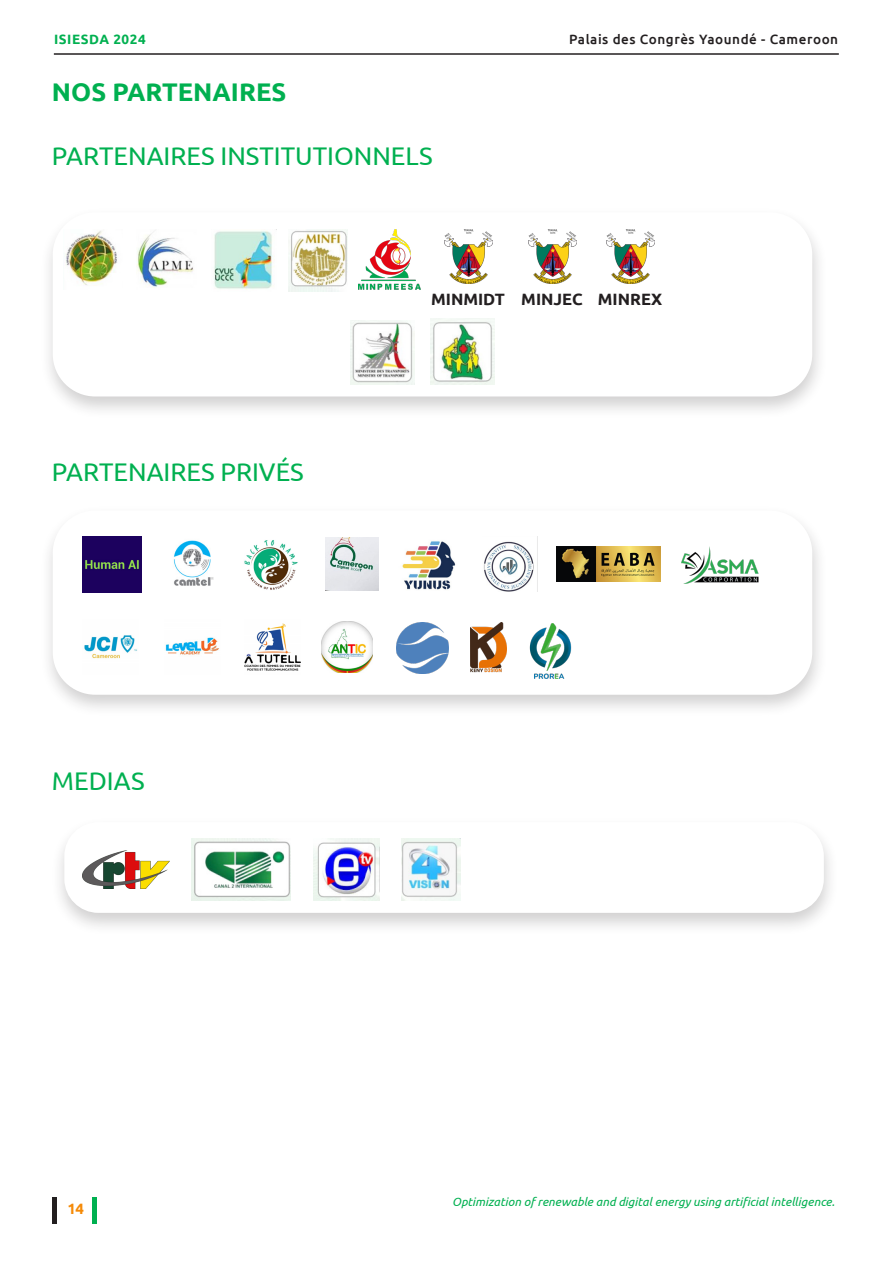
<style>
.page{position:relative;width:893px;height:1263px;background:#fff}
.page>*{position:absolute;margin:0;border:0;box-sizing:border-box;transform-origin:0 0}
.t1{font:25.5px "Ubuntu";color:#00b050}
.t2{font:700 25.5px "Ubuntu";color:#00b050}
.t3{font:700 16.35px "Ubuntu";color:#231f20}
.t4{font:700 15px "Ubuntu";color:#f58a07}
.t5{font:500 13.5px "Ubuntu";letter-spacing:.04em;color:#231f20}
.t6{font:700 13.5px "Ubuntu";letter-spacing:.04em;color:#00b050}
.t7{font:italic 12px "Ubuntu";color:#00b050}
</style>
<div class="page">
<hr style="left:52px;top:1197px;width:4px;height:27px;background:#231f20">
<hr style="left:92px;top:1197px;width:4px;height:27px;background:#00b050">
<hr style="left:54px;top:53px;width:785px;height:2px;background:#231f20">
<div style="left:39px;top:206px;width:788px;height:213px;background:#231f20;opacity:.21"></div>
<div style="left:53px;top:212px;width:759px;height:184px;background:#fff;border-radius:43px"></div>
<div style="left:39px;top:505px;width:788px;height:212px;background:#231f20;opacity:.21"></div>
<div style="left:53px;top:510px;width:759px;height:185px;background:#fff;border-radius:43px"></div>
<div style="left:51px;top:816px;width:788px;height:119px;background:#231f20;opacity:.21"></div>
<div style="left:64px;top:822px;width:760px;height:91px;background:#fff;border-radius:34px"></div>
<img style="left:557px;top:547px;width:104px;height:35px">
<img style="left:83px;top:536px;width:58px;height:56px">
<img style="left:173px;top:540px;width:41px;height:46px">
<img style="left:325px;top:538px;width:53px;height:53px">
<img style="left:244px;top:540px;width:54px;height:50px">
<img style="left:402px;top:541px;width:54px;height:49px">
<img style="left:483px;top:541px;width:51px;height:51px">
<img style="left:84px;top:635px;width:53px;height:24px">
<img style="left:165px;top:637px;width:54px;height:18px">
<img style="left:245px;top:623px;width:55px;height:48px">
<img style="left:321px;top:621px;width:52px;height:52px">
<img style="left:444px;top:229px;width:48px;height:55px">
<img style="left:528px;top:229px;width:48px;height:55px">
<img style="left:606px;top:229px;width:48px;height:55px">
<img style="left:358px;top:229px;width:62px;height:61px">
<img style="left:82px;top:850px;width:87px;height:39px">
<img style="left:65px;top:230px;width:52px;height:55px">
<img style="left:137px;top:231px;width:57px;height:57px">
<img style="left:214px;top:231px;width:60px;height:59px">
<img style="left:288px;top:229px;width:59px;height:63px">
<img style="left:350px;top:321px;width:65px;height:64px">
<img style="left:430px;top:318px;width:64px;height:67px">
<img style="left:192px;top:839px;width:98px;height:61px">
<img style="left:401px;top:839px;width:60px;height:61px">
<img style="left:314px;top:839px;width:65px;height:61px">
<img style="left:397px;top:622px;width:52px;height:52px">
<img style="left:471px;top:622px;width:35px;height:51px">
<img style="left:682px;top:546px;width:76px;height:37px">
<img style="left:511px;top:623px;width:82px;height:72px">
<p class="t6" style="left:54px;top:32px;width:93px">ISIESDA 2024</p>
<p class="t5" style="left:569px;top:31px;width:270px">Palais des Congrès Yaoundé - Cameroon</p>
<p class="t2" style="left:52px;top:76px;width:236px">NOS PARTENAIRES</p>
<p class="t1" style="left:52px;top:141px;width:382px">PARTENAIRES INSTITUTIONNELS</p>
<p class="t1" style="left:52px;top:456px;width:253px">PARTENAIRES PRIVÉS</p>
<p class="t1" style="left:52px;top:766px;width:94px">MEDIAS</p>
<p class="t3" style="left:431px;top:289px;width:75px">MINMIDT</p>
<p class="t3" style="left:521px;top:289px;width:63px">MINJEC</p>
<p class="t3" style="left:598px;top:289px;width:66px">MINREX</p>
<p class="t4" style="left:68px;top:1200px;width:18px">14</p>
<p class="t7" style="left:452px;top:1195px;width:384px">Optimization of renewable and digital energy using artificial intelligence.</p>
</div>
